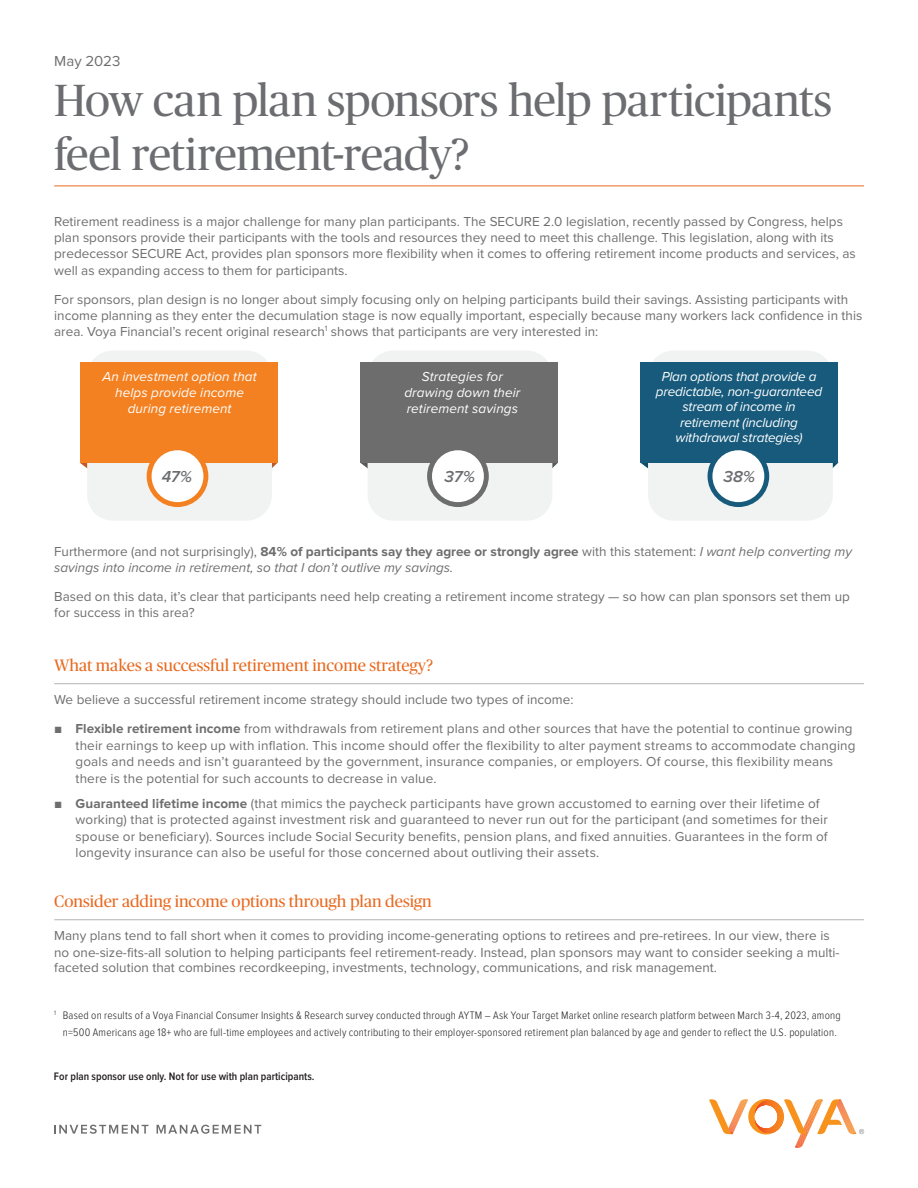
<style>
.page{position:relative;width:918px;height:1188px;background:#fff}
.page>*{position:absolute;margin:0;border:0;box-sizing:border-box;transform-origin:0 0}
.Fund_Name{font:45px/54px "Publico Headline";letter-spacing:-.015em;color:#6c6d70}
.V-Body_Text{font:16.5px "Publico Headline";color:#e9691f}
.V-Title_Big_K_O{font:italic 600 16.5px "Proxima Nova";color:#6c6d70}
.Small-Page_Header{font:15px "Proxima Nova";color:#6e6e6e}
.Body{font:13.5px/16.2px "Proxima Nova";color:#6e6e6e}
.Table_Chart_Disclosu{font:13.5px/16.2px "Proxima Nova";color:#6e6e6e}
.V-Title_Big_K_O-2{font:italic 13.5px/16.2px "Proxima Nova";letter-spacing:-.005em;color:#fff;text-align:center}
.Body-2{font:italic 13.5px/16.2px "Proxima Nova";color:#6e6e6e}
.Table_Chart_Disclosu-2{font:300 11.25px/17.2px "Proxima Nova Cond";letter-spacing:.015em;color:#231f20;text-align:center}
.Table_Chart_Disclosu-3{font:600 11.25px "Proxima Nova Cond";color:#231f20}
.s1{font-style:normal}
.s2{font-weight:700;font-style:normal}
.s3{font-family:"Arial"}
.s4{font-weight:700}
</style>
<div class="page">
<hr style="left:54px;top:683px;width:810px;height:1px;background:#b2b3b7">
<hr style="left:54px;top:920px;width:810px;height:1px;background:#b2b3b7">
<svg style="left:709px;top:1099px;width:155px;height:49px"></svg>
<svg style="left:54px;top:1125px;width:95px;height:9px"></svg>
<svg style="left:157px;top:1125px;width:104px;height:9px"></svg>
<hr style="left:54px;top:186px;width:810px;height:1px;background:#e9691f">
<svg style="left:80px;top:463px;width:7px;height:5px"></svg>
<svg style="left:272px;top:463px;width:5px;height:5px"></svg>
<div style="left:87px;top:351px;width:185px;height:170px;background:#f1f3f3;border-radius:25px"></div>
<div style="left:80px;top:362px;width:197px;height:101px;background:#f48121"></div>
<div style="left:147px;top:445px;width:61px;height:62px;background:#f48121;border-radius:50%"></div>
<div style="left:152px;top:450px;width:51px;height:52px;background:#fff;border-radius:50%"></div>
<svg style="left:361px;top:463px;width:7px;height:6px"></svg>
<svg style="left:552px;top:463px;width:6px;height:6px"></svg>
<div style="left:368px;top:351px;width:184px;height:170px;background:#f1f3f3;border-radius:25px"></div>
<div style="left:360px;top:362px;width:198px;height:101px;background:#6d6d6d"></div>
<div style="left:427px;top:445px;width:62px;height:62px;background:#6d6d6d;border-radius:50%"></div>
<div style="left:432px;top:450px;width:52px;height:52px;background:#fff;border-radius:50%"></div>
<svg style="left:641px;top:463px;width:7px;height:6px"></svg>
<svg style="left:833px;top:463px;width:5px;height:5px"></svg>
<div style="left:648px;top:351px;width:185px;height:170px;background:#f1f3f3;border-radius:25px"></div>
<div style="left:641px;top:362px;width:197px;height:101px;background:#175a7b"></div>
<div style="left:708px;top:445px;width:61px;height:62px;background:#175a7b;border-radius:50%"></div>
<div style="left:712px;top:450px;width:52px;height:52px;background:#fff;border-radius:50%"></div>
<p class="Small-Page_Header" style="left:54px;top:50px;width:68px">May 2023</p>
<p class="Fund_Name" style="left:54px;top:71px;width:779px">How can plan sponsors help participants feel retirement-ready?</p>
<p class="Body" style="left:54px;top:213px;width:803px">Retirement readiness is a major challenge for many plan participants. The SECURE 2.0 legislation, recently passed by Congress, helps plan sponsors provide their participants with the tools and resources they need to meet this challenge. This legislation, along with its predecessor SECURE Act, provides plan sponsors more flexibility when it comes to offering retirement income products and services, as well as expanding access to them for participants.</p>
<p class="Body" style="left:54px;top:290px;width:810px">For sponsors, plan design is no longer about simply focusing only on helping participants build their savings. Assisting participants with income planning as they enter the decumulation stage is now equally important, especially because many workers lack confidence in this area. Voya Financial’s recent original research<sup>1</sup> shows that participants are very interested in:</p>
<p class="V-Title_Big_K_O-2" style="left:102px;top:367px;width:156px">An investment option that helps provide income during retirement</p>
<p class="V-Title_Big_K_O-2" style="left:404px;top:367px;width:117px">Strategies for drawing down their retirement savings</p>
<p class="V-Title_Big_K_O-2" style="left:656px;top:368px;width:168px;line-height:15.5px">Plan options that provide a predictable, non-guaranteed stream of income in retirement (including withdrawal strategies)</p>
<p class="V-Title_Big_K_O" style="left:162px;top:465px;width:32px">47%</p>
<p class="V-Title_Big_K_O" style="left:445px;top:465px;width:32px">37%</p>
<p class="V-Title_Big_K_O" style="left:724px;top:465px;width:33px">38%</p>
<p class="Body-2" style="left:54px;top:542px;width:799px"><span class="s1">Furthermore (and not surprisingly),</span> <span class="s2">84% of participants say they agree or strongly agree</span> <span class="s1">with this statement:</span> I want help converting my savings into income in retirement, so that I don’t outlive my savings.</p>
<p class="Body" style="left:54px;top:588px;width:797px">Based on this data, it’s clear that participants need help creating a retirement income strategy — so how can plan sponsors set them up for success in this area?</p>
<p class="V-Body_Text" style="left:54px;top:654px;width:380px">What makes a successful retirement income strategy?</p>
<p class="Body" style="left:54px;top:691px;width:521px">We believe a successful retirement income strategy should include two types of income:</p>
<p class="Body" style="left:75px;top:720px;width:782px;text-indent:-21px"><span class="s3">■</span> <span class="s4">Flexible retirement income</span> from withdrawals from retirement plans and other sources that have the potential to continue growing their earnings to keep up with inflation. This income should offer the flexibility to alter payment streams to accommodate changing goals and needs and isn’t guaranteed by the government, insurance companies, or employers. Of course, this flexibility means there is the potential for such accounts to decrease in value.</p>
<p class="Body" style="left:75px;top:794px;width:754px;text-indent:-21px"><span class="s3">■</span> <span class="s4">Guaranteed lifetime income</span> (that mimics the paycheck participants have grown accustomed to earning over their lifetime of working) that is protected against investment risk and guaranteed to never run out for the participant (and sometimes for their spouse or beneficiary). Sources include Social Security benefits, pension plans, and fixed annuities. Guarantees in the form of longevity insurance can also be useful for those concerned about outliving their assets.</p>
<p class="V-Body_Text" style="left:54px;top:890px;width:379px">Consider adding income options through plan design</p>
<p class="Table_Chart_Disclosu" style="left:54px;top:927px;width:787px">Many plans tend to fall short when it comes to providing income-generating options to retirees and pre-retirees. In our view, there is no one-size-fits-all solution to helping participants feel retirement-ready. Instead, plan sponsors may want to consider seeking a multi&shy;faceted solution that combines recordkeeping, investments, technology, communications, and risk management.</p>
<p class="Table_Chart_Disclosu-2" style="left:54px;top:1006px;width:788px"><sup>1</sup> Based on results of a Voya Financial Consumer Insights &amp; Research survey conducted through AYTM – Ask Your Target Market online research platform between March 3-4, 2023, among n=500 Americans age 18+ who are full-time employees and actively contributing to their employer-sponsored retirement plan balanced by age and gender to reflect the U.S. population.</p>
<p class="Table_Chart_Disclosu-3" style="left:54px;top:1068px;width:262px">For plan sponsor use only. Not for use with plan participants.</p>
</div>
